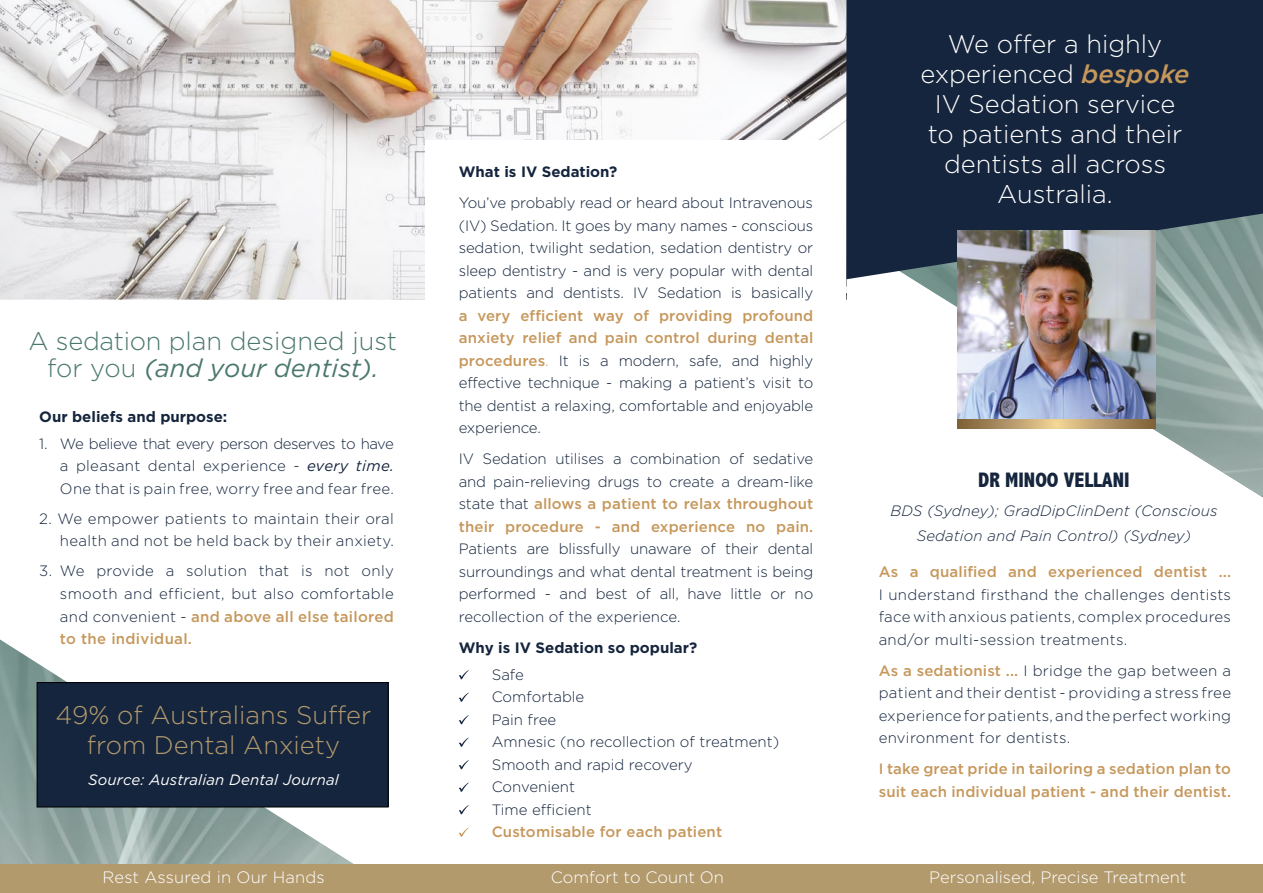
<style>
.page{position:relative;width:1263px;height:893px;background:#fff}
.page>*{position:absolute;margin:0;border:0;box-sizing:border-box;transform-origin:0 0}
.t1{font:300 25.5px/30px "Gotham";color:#fff;text-align:center}
.t2{font:300 25.5px/27px "Gotham";color:#4b786d;text-align:center}
.t3{font:300 25.5px/30px "Gotham";color:#b39a6d;text-align:center}
.t4{font:800 condensed 21px "Abadi";color:#15253d}
.t5{font:300 16.5px "Gotham";color:#fff}
.t6{font:300 15px/22.5px "Gotham";color:#15253d;text-align:justify}
.t7{font:500 15px/22.5px "Gotham";letter-spacing:.01em;color:#c6975b}
.t8{font:300 15px/22.5px "Gotham";letter-spacing:.02em;color:#15253d;text-align:right}
.t9{font:italic 300 15px/24.8px "Gotham";letter-spacing:.01em;color:#15253d;text-align:center}
.t10{font:700 15px "Gotham";color:#15253d}
.t11{font:italic 15px "Gotham";letter-spacing:.01em;color:#fff}
.s1{font-weight:400;font-style:italic}
.s2{font-weight:500;color:#c6975b}
.s3{color:#c6975b}
.s4{font-weight:500;font-style:italic;color:#c6975b}
</style>
<div class="page">
<img style="left:0;top:639px;width:395px;height:226px">
<img style="left:912px;top:279px;width:351px;height:219px">
<img style="left:0;top:0;width:846px;height:299px">
<svg style="left:846px;top:0;width:417px;height:279px;background:#1c2d43"></svg>
<img style="left:957px;top:231px;width:198px;height:189px">
<svg style="left:957px;top:420px;width:198px;height:8px;background:#b59767"></svg>
<div style="left:0;top:865px;width:1263px;height:28px;background:#b39a6d"></div>
<div style="left:425px;top:140px;width:421px;height:708px;background:#fff"></div>
<div style="left:37px;top:683px;width:351px;height:124px;background:#15253d"></div>
<div style="left:37px;top:682px;width:351px;height:125px;border:1px solid #000"></div>
<svg style="left:459px;top:670px;width:10px;height:10px"></svg>
<svg style="left:459px;top:693px;width:10px;height:9px"></svg>
<svg style="left:459px;top:715px;width:10px;height:10px"></svg>
<svg style="left:459px;top:738px;width:10px;height:9px"></svg>
<svg style="left:459px;top:760px;width:10px;height:10px"></svg>
<svg style="left:459px;top:783px;width:10px;height:9px"></svg>
<svg style="left:459px;top:805px;width:10px;height:10px"></svg>
<svg style="left:459px;top:828px;width:10px;height:9px"></svg>
<h1 class="t2" style="left:29px;top:327px;width:370px">A sedation plan designed just for you <span class="s1">(and your dentist).</span></h1>
<p class="t10" style="left:39px;top:408px;width:190px">Our beliefs and purpose:</p>
<p class="t6" style="left:60px;top:432px;width:335px;text-indent:-21px">1. We believe that every person deserves to have a pleasant dental experience - <span class="s1">every time.<br></span>One that is pain free, worry free and fear free.</p>
<p class="t8" style="left:39px;top:507px;width:356px">2. We empower patients to maintain their oral health and not be held back by their anxiety.</p>
<p class="t6" style="left:60px;top:560px;width:335px;text-indent:-21px">3. We provide a solution that is not only smooth and efficient, but also comfortable and convenient - <span class="s2">and above all else tailored to the individual.</span></p>
<h1 class="t3" style="left:56px;top:700px;width:317px">49% of Australians Suffer from Dental Anxiety</h1>
<p class="t11" style="left:88px;top:772px;width:252px">Source: Australian Dental Journal</p>
<p class="t10" style="left:459px;top:163px;width:160px">What is IV Sedation?</p>
<p class="t6" style="left:459px;top:192px;width:356px">You’ve probably read or heard about Intravenous (IV) Sedation. It goes by many names - conscious sedation, twilight sedation, sedation dentistry or sleep dentistry - and is very popular with dental patients and dentists. IV Sedation is basically</p>
<p class="t6" style="left:459px;top:304px;width:356px"><span class="s2">a very efficient way of providing profound anxiety relief and pain control during dental procedures</span><span class="s3">.</span> It is a modern, safe, and highly effective technique - making a patient’s visit to the dentist a relaxing, comfortable and enjoyable experience.</p>
<p class="t6" style="left:459px;top:448px;width:356px">IV Sedation utilises a combination of sedative and pain-relieving drugs to create a dream-like state that <span class="s2">allows a patient to relax throughout their procedure - and experience no pain.</span></p>
<p class="t6" style="left:459px;top:538px;width:356px">Patients are blissfully unaware of their dental surroundings and what dental treatment is being performed - and best of all, have little or no recollection of the experience.</p>
<p class="t10" style="left:459px;top:639px;width:240px">Why is IV Sedation so popular?</p>
<p class="t6" style="left:492px;top:663px;width:289px;text-align:left">Safe<br>Comfortable<br>Pain free<br>Amnesic (no recollection of treatment)<br>Smooth and rapid recovery<br>Convenient<br>Time efficient</p>
<p class="t7" style="left:492px;top:820px;width:232px">Customisable for each patient</p>
<h1 class="t1" style="left:920px;top:29px;width:270px">We offer a highly experienced <span class="s4">bespoke<br></span>IV Sedation service to patients and their dentists all across<br>Australia.</h1>
<h2 class="t4" style="left:978px;top:468px;width:153px">DR MINOO VELLANI</h2>
<p class="t9" style="left:890px;top:498px;width:329px">BDS (Sydney); GradDipClinDent (Conscious<br>Sedation and Pain Control) (Sydney)</p>
<p class="t7" style="left:879px;top:560px;width:354px">As a qualified and experienced dentist ...</p>
<p class="t6" style="left:879px;top:583px;width:354px">I understand firsthand the challenges dentists face with anxious patients, complex procedures and/or multi-session treatments.</p>
<p class="t6" style="left:879px;top:659px;width:354px"><span class="s2">As a sedationist ...</span> I bridge the gap between a patient and their dentist - providing a stress free experience for patients, and the perfect working environment for dentists.</p>
<p class="t7" style="left:879px;top:757px;width:354px">I take great pride in tailoring a sedation plan to suit each individual patient - and their dentist.</p>
<p class="t5" style="left:103px;top:868px;width:224px">Rest Assured in Our Hands</p>
<p class="t5" style="left:551px;top:868px;width:175px">Comfort to Count On</p>
<p class="t5" style="left:929px;top:868px;width:259px">Personalised, Precise Treatment</p>
</div>
